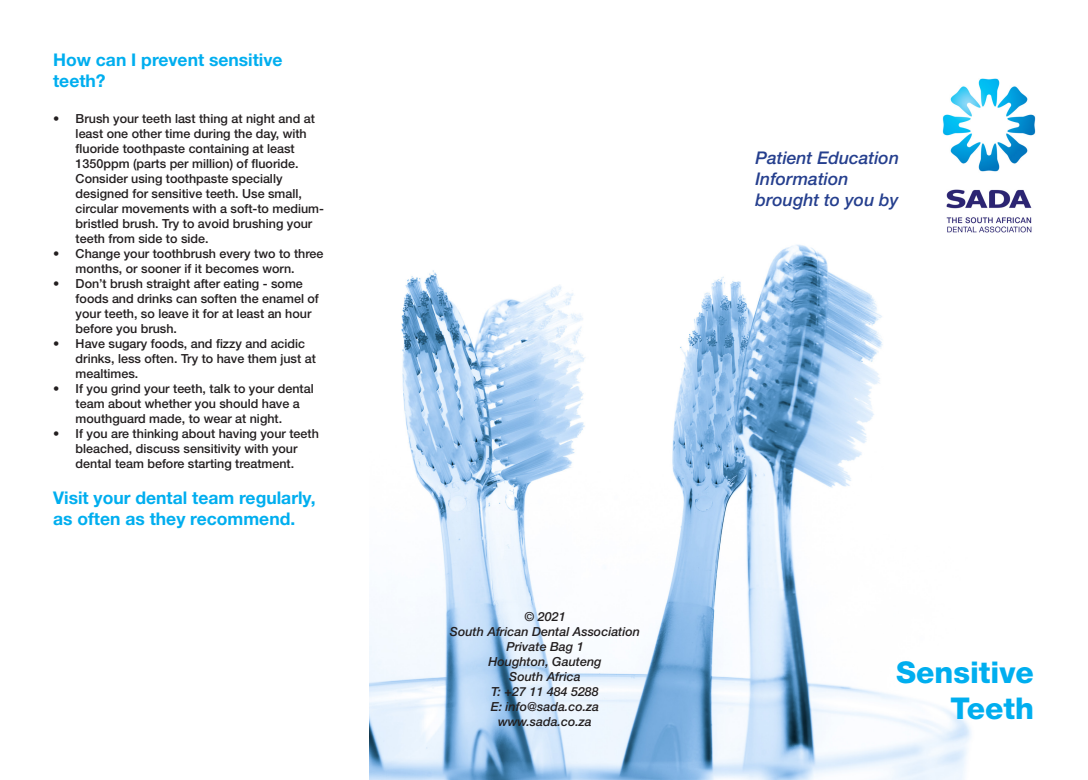
<style>
.page{position:relative;width:1088px;height:780px;background:#fff}
.page>*{position:absolute;margin:0;border:0;box-sizing:border-box;transform-origin:0 0}
.t1{font:800 30px "Helvetica Neue LT Std";color:#00aeef}
.Heading{font:700 17.5px/21px "Helvetica Neue LT Std";color:#00aeef}
.t2{font:italic 500 17.5px/21px "Helvetica Neue LT Std";color:#253f8e}
.Bullet{font:500 12.5px/15px "Helvetica Neue LT Std";color:#231f20}
.t3{font:italic 500 12.5px/15px "Helvetica Neue LT Std";color:#231f20;text-align:center}
</style>
<div class="page">
<img style="left:369px;top:232px;width:663px;height:548px">
<img style="left:942px;top:79px;width:94px;height:153px">
<p class="Heading" style="left:53px;top:49px;width:231px">How can I prevent sensitive teeth?</p>
<p class="Bullet" style="left:76px;top:111px;width:250px;text-indent:-22px">• Brush your teeth last thing at night and at least one other time during the day, with fluoride toothpaste containing at least 1350ppm (parts per million) of fluoride.<br>Consider using toothpaste specially designed for sensitive teeth. Use small, circular movements with a soft-to medium&shy;bristled brush. Try to avoid brushing your teeth from side to side.</p>
<p class="Bullet" style="left:53px;top:246px;width:272px;text-align:center">• Change your toothbrush every two to three months, or sooner if it becomes worn.</p>
<p class="Bullet" style="left:76px;top:276px;width:245px;text-indent:-22px">• Don’t brush straight after eating - some foods and drinks can soften the enamel of your teeth, so leave it for at least an hour before you brush.</p>
<p class="Bullet" style="left:76px;top:336px;width:242px;text-indent:-22px">• Have sugary foods, and fizzy and acidic drinks, less often. Try to have them just at mealtimes.</p>
<p class="Bullet" style="left:76px;top:381px;width:240px;text-indent:-22px">• If you grind your teeth, talk to your dental team about whether you should have a mouthguard made, to wear at night.</p>
<p class="Bullet" style="left:53px;top:426px;width:267px;text-align:center">• If you are thinking about having your teeth bleached, discuss sensitivity with your<br>dental team before starting treatment.</p>
<p class="Heading" style="left:53px;top:487px;width:264px">Visit your dental team regularly, as often as they recommend.</p>
<h2 class="t2" style="left:755px;top:147px;width:145px">Patient Education<br>Information brought to you by</h2>
<p class="t3" style="left:450px;top:608px;width:192px">© 2021<br>South African Dental Association<br>Private Bag 1<br>Houghton, Gauteng<br>South Africa<br>T: +27 11 484 5288<br>E: info@sada.co.za www.sada.co.za</p>
<p class="t1" style="left:896px;top:654px;width:139px">Sensitive</p>
<p class="t1" style="left:950px;top:690px;width:85px">Teeth</p>
</div>
